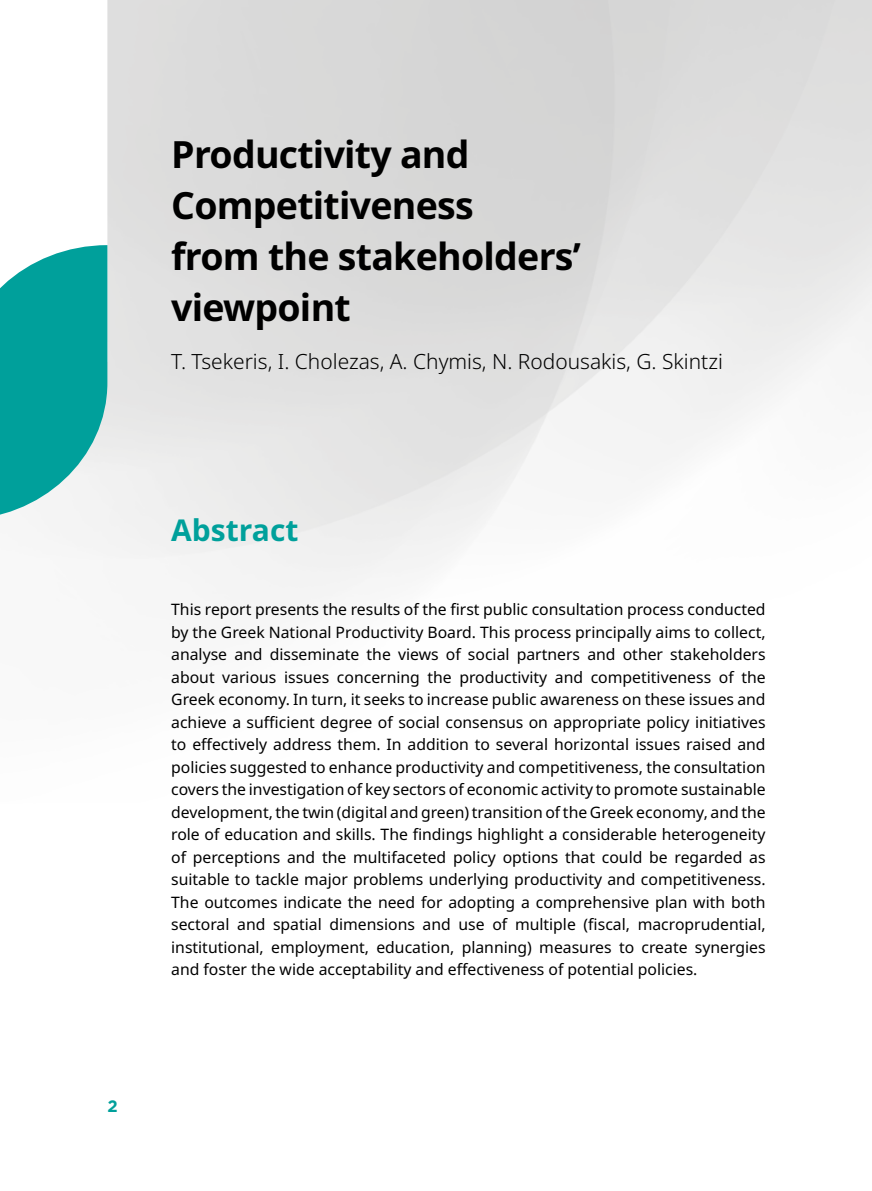
<style>
.page{position:relative;width:872px;height:1191px;background:#fff}
.page>*{position:absolute;margin:0;border:0;box-sizing:border-box;transform-origin:0 0}
.t1{font:700 37.5px/51px "Noto Sans";letter-spacing:-.02em;color:#000}
.t2{font:700 30px "Noto Sans";color:#00a09b}
.t3{font:300 20.85px "Noto Sans";color:#000}
.t4{font:700 16.5px "Gotham Greek";color:#00a09b}
.t5{font:15.75px/22.5px "Noto Sans";color:#000;text-align:justify}
</style>
<div class="page">
<svg style="left:0;top:245px;width:107px;height:275px"></svg>
<h1 class="t1" style="left:171px;top:129px;width:411px">Productivity and<br>Competitiveness<br>from the stakeholders’ viewpoint</h1>
<h3 class="t3" style="left:171px;top:349px;width:553px">T. Tsekeris, I. Cholezas, A. Chymis, N. Rodousakis, G. Skintzi</h3>
<p class="t4" style="left:107px;top:1096px;width:12px">2</p>
<h2 class="t2" style="left:171px;top:513px;width:129px">Abstract</h2>
<p class="t5" style="left:171px;top:598px;width:596px">This report presents the results of the first public consultation process conducted by the Greek National Productivity Board. This process principally aims to collect, analyse and disseminate the views of social partners and other stakeholders about various issues concerning the productivity and competitiveness of the Greek economy. In turn, it seeks to increase public awareness on these issues and achieve a sufficient degree of social consensus on appropriate policy initiatives to effectively address them. In addition to several horizontal issues raised and policies suggested to enhance productivity and competitiveness, the consultation covers the investigation of key sectors of economic activity to promote sustainable development, the twin (digital and green) transition of the Greek economy, and the role of education and skills. The findings highlight a considerable heterogeneity of perceptions and the multifaceted policy options that could be regarded as suitable to tackle major problems underlying productivity and competitiveness.<br>The outcomes indicate the need for adopting a comprehensive plan with both sectoral and spatial dimensions and use of multiple (fiscal, macroprudential, institutional, employment, education, planning) measures to create synergies and foster the wide acceptability and effectiveness of potential policies.</p>
</div>
